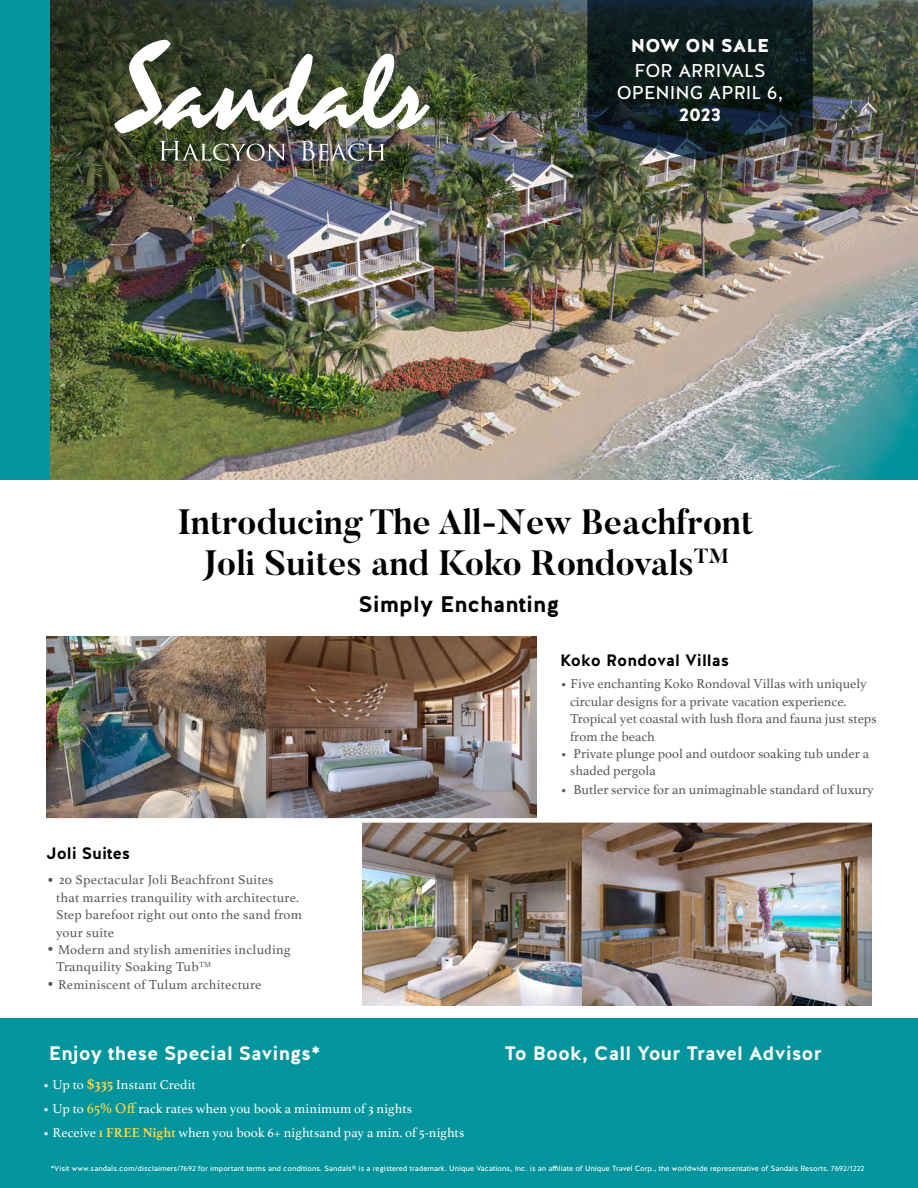
<style>
.page{position:relative;width:918px;height:1188px;background:#fff}
.page>*{position:absolute;margin:0;border:0;box-sizing:border-box;transform-origin:0 0}
.t1{font:700 34.95px/40.7px "Butler";color:#000;text-align:center}
.t2{font:700 22.5px "Halis GR";color:#000}
.t3{font:700 19.5px "Halis GR";color:#fff}
.t4{font:18.6px/22.2px "Halis GR";color:#fff;text-align:center}
.t5{font:900 18.6px "Halis GR";color:#fff}
.t6{font:700 16.5px "Halis GR";color:#000}
.t7{font:13.5px/17.4px "Athelas";color:#58595b}
.t8{font:13.5px/17.4px "Athelas";letter-spacing:.02em;color:#58595b}
.t9{font:13.5px "Athelas";letter-spacing:.005em;color:#fff}
.t10{font:7.5px "Halis GR";color:#fff}
.s1{font-size:16.5px}
.s2{font-weight:700;font-size:15px;color:#ffd94c}
.s3{font-size:15px;color:#ffd94c}
.s4{font-weight:700;color:#ffd94c}
</style>
<div class="page">
<div style="left:0;top:0;width:918px;height:480px;background:#02959d"></div>
<img style="left:51px;top:0;width:867px;height:480px">
<img style="left:265px;top:636px;width:272px;height:182px">
<img style="left:581px;top:823px;width:291px;height:182px">
<img style="left:46px;top:636px;width:219px;height:182px">
<img style="left:362px;top:823px;width:219px;height:182px">
<div style="left:0;top:1019px;width:918px;height:169px;background:#02959d"></div>
<img style="left:50px;top:0;width:763px;height:335px">
<svg style="left:113px;top:39px;width:317px;height:95px;background:#757b6a"></svg>
<img style="left:160px;top:141px;width:126px;height:20px">
<img style="left:301px;top:141px;width:84px;height:20px">
<svg style="left:587px;top:0;width:226px;height:161px;background:#182527"></svg>
<h3 class="t5" style="left:631px;top:33px;width:140px">NOW ON SALE</h3>
<h3 class="t4" style="left:617px;top:59px;width:168px">FOR ARRIVALS<br>OPENING APRIL 6,</h3>
<h3 class="t5" style="left:679px;top:102px;width:44px">2023</h3>
<h1 class="t1" style="left:178px;top:502px;width:577px">Introducing The All-New Beachfront<br>Joli Suites and Koko Rondovals<sup>TM</sup></h1>
<h2 class="t2" style="left:358px;top:589px;width:203px">Simply Enchanting</h2>
<p class="t6" style="left:560px;top:650px;width:171px">Koko Rondoval Villas</p>
<p class="t6" style="left:46px;top:843px;width:85px">Joli Suites</p>
<p class="t8" style="left:56px;top:871px;width:247px;text-indent:-10px"><span class="s1">•</span> 20 Spectacular Joli Beachfront Suites<br>that marries tranquility with architecture.<br>Step barefoot right out onto the sand from your suite</p>
<p class="t8" style="left:56px;top:940px;width:236px;text-indent:-10px"><span class="s1">•</span> Modern and stylish amenities including<br>Tranquility Soaking Tub<sup>TM</sup></p>
<p class="t8" style="left:46px;top:975px;width:216px"><span class="s1">•</span> Reminiscent of Tulum architecture</p>
<p class="t7" style="left:570px;top:675px;width:308px;text-indent:-10px">• Five enchanting Koko Rondoval Villas with uniquely circular designs for a private vacation experience.<br>Tropical yet coastal with lush flora and fauna just steps from the beach</p>
<p class="t7" style="left:570px;top:745px;width:301px;text-indent:-10px">• Private plunge pool and outdoor soaking tub under a shaded pergola</p>
<p class="t7" style="left:561px;top:781px;width:315px">• Butler service for an unimaginable standard of luxury</p>
<h3 class="t3" style="left:49px;top:1041px;width:273px">Enjoy these Special Savings*</h3>
<h3 class="t3" style="left:504px;top:1041px;width:319px">To Book, Call Your Travel Advisor</h3>
<p class="t9" style="left:43px;top:1073px;width:154px">• Up to <span class="s2">$335</span> Instant Credit</p>
<p class="t9" style="left:43px;top:1097px;width:371px">• Up to <span class="s3">65% Off</span> rack rates when you book a minimum of 3 nights</p>
<p class="t9" style="left:43px;top:1121px;width:423px">• Receive <span class="s4">1 FREE Night</span> when you book 6+ nightsand pay a min. of 5-nights</p>
<p class="t10" style="left:51px;top:1163px;width:815px">*Visit www.sandals.com/disclaimers/7692 for important terms and conditions. Sandals®️ is a registered trademark. Unique Vacations, Inc. is an affiliate of Unique Travel Corp., the worldwide representative of Sandals Resorts. 7692/1222</p>
</div>
